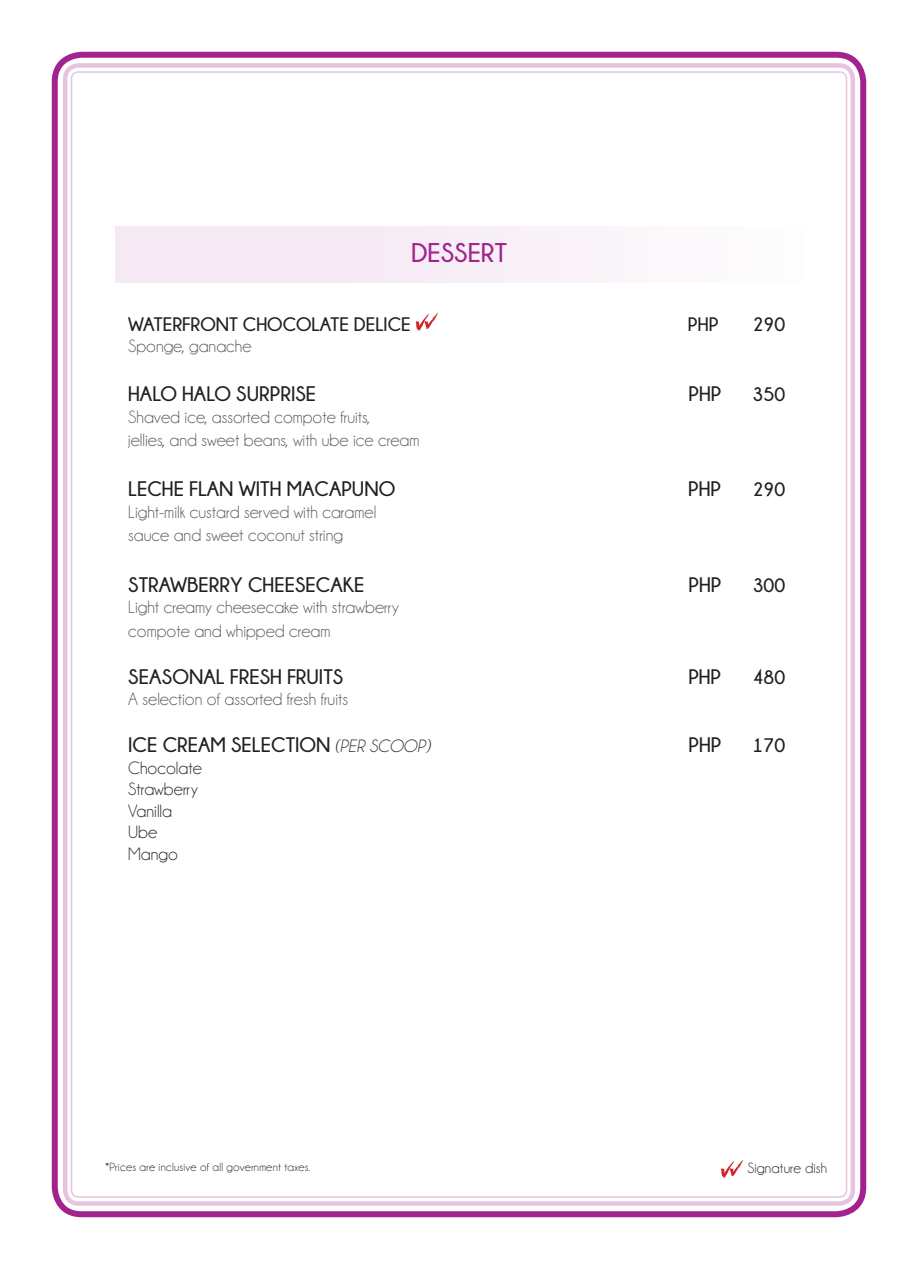
<style>
.page{position:relative;width:918px;height:1269px;background:#fff}
.page>*{position:absolute;margin:0;border:0;box-sizing:border-box;transform-origin:0 0}
.t1{font:700 27px "Champagne&Limousines";color:#a2238e}
.t2{font:700 21px "Champagne&Limousines";color:#231f20}
.t3{font:700 19.5px "Champagne&Limousines";color:#231f20}
.t4{font:18px "Champagne&Limousines";color:#57585a}
.t5{font:18px "Champagne&Limousines";color:#231f20}
.t6{font:15px "Champagne&Limousines";letter-spacing:.01em;color:#231f20}
.t7{font:12px "Champagne&Limousines";letter-spacing:.02em;color:#231f20}
.s1{font-weight:400;font-style:italic;font-size:18px}
</style>
<div class="page">
<div style="left:52px;top:52px;width:814px;height:1165px;border:6px solid #a2238e;border-radius:27px"></div>
<div style="left:63px;top:63px;width:792px;height:1143px;border:4px solid #a2238e;border-radius:14px"></div>
<svg style="left:721px;top:1159px;width:23px;height:19px"></svg>
<div style="left:115px;top:226px;width:688px;height:56px;background:linear-gradient(to right,#f3e5f1,#fdfbfd)"></div>
<svg style="left:416px;top:312px;width:22px;height:19px"></svg>
<p class="t1" style="left:411px;top:238px;width:97px">DESSERT</p>
<p class="t3" style="left:128px;top:313px;width:284px">WATERFRONT CHOCOLATE DELICE</p>
<p class="t3" style="left:688px;top:313px;width:32px">PHP</p>
<p class="t3" style="left:752px;top:313px;width:34px">290</p>
<p class="t4" style="left:128px;top:337px;width:125px">Sponge, ganache</p>
<p class="t2" style="left:128px;top:382px;width:189px">HALO HALO SURPRISE</p>
<p class="t2" style="left:689px;top:382px;width:34px">PHP</p>
<p class="t3" style="left:753px;top:383px;width:34px">350</p>
<p class="t4" style="left:128px;top:407px;width:243px">Shaved ice, assorted compote fruits,</p>
<p class="t4" style="left:128px;top:431px;width:293px">jellies, and sweet beans, with ube ice cream</p>
<p class="t2" style="left:128px;top:478px;width:269px">LECHE FLAN WITH MACAPUNO</p>
<p class="t2" style="left:688px;top:478px;width:34px">PHP</p>
<p class="t3" style="left:752px;top:479px;width:34px">290</p>
<p class="t4" style="left:128px;top:503px;width:250px">Light-milk custard served with caramel</p>
<p class="t4" style="left:128px;top:526px;width:216px">sauce and sweet coconut string</p>
<p class="t2" style="left:128px;top:573px;width:238px">STRAWBERRY CHEESECAKE</p>
<p class="t2" style="left:689px;top:573px;width:34px">PHP</p>
<p class="t3" style="left:753px;top:574px;width:34px">300</p>
<p class="t4" style="left:128px;top:598px;width:272px">Light creamy cheesecake with strawberry</p>
<p class="t4" style="left:128px;top:622px;width:204px">compote and whipped cream</p>
<p class="t2" style="left:128px;top:665px;width:217px">SEASONAL FRESH FRUITS</p>
<p class="t2" style="left:688px;top:665px;width:34px">PHP</p>
<p class="t3" style="left:752px;top:666px;width:34px">480</p>
<p class="t4" style="left:128px;top:690px;width:221px">A selection of assorted fresh fruits</p>
<p class="t2" style="left:128px;top:733px;width:304px">ICE CREAM SELECTION <span class="s1">(PER SCOOP)</span></p>
<p class="t2" style="left:689px;top:733px;width:34px">PHP</p>
<p class="t3" style="left:753px;top:734px;width:34px">170</p>
<p class="t5" style="left:128px;top:758px;width:75px">Chocolate</p>
<p class="t5" style="left:128px;top:780px;width:71px">Strawberry</p>
<p class="t5" style="left:128px;top:802px;width:45px">Vanilla</p>
<p class="t5" style="left:128px;top:823px;width:31px">Ube</p>
<p class="t5" style="left:128px;top:845px;width:51px">Mango</p>
<p class="t7" style="left:105px;top:1161px;width:206px">*Prices are inclusive of all government taxes.</p>
<p class="t6" style="left:747px;top:1160px;width:81px">Signature dish</p>
</div>
